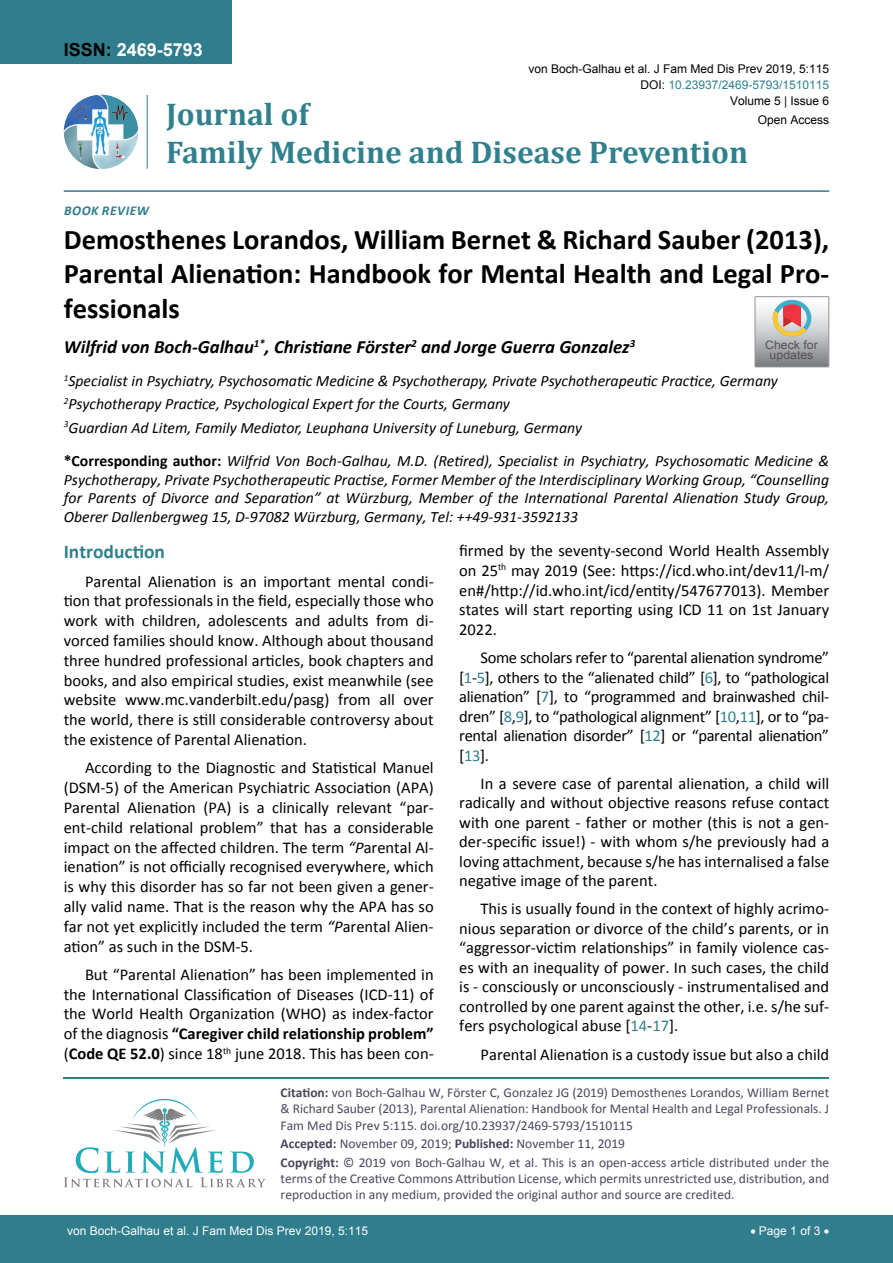
<style>
.page{position:relative;width:893px;height:1263px;background:#fff}
.page>*{position:absolute;margin:0;border:0;box-sizing:border-box;transform-origin:0 0}
.t1{font:700 31.5px/37.8px "Cambria";color:#30808d}
.t2{font:700 28.5px/34.5px "Calibri";color:#000;text-align:justify}
.t3{font:700 19.5px "Calibri";color:#30808d}
.t4{font:italic 700 18.75px "Calibri";color:#000}
.t5{font:700 18px "Arial";color:#fff}
.t6{font:16.5px/19.8px "Calibri";color:#000;text-align:justify}
.t7{font:italic 15.75px/18.9px "Calibri";color:#000}
.t8{font:13.5px/16.2px "Calibri";color:#47475c}
.t9{font:italic 700 13.5px "Calibri";letter-spacing:.04em;color:#307d8d}
.t10{font:12px "Arial";color:#000}
.t11{font:12px "Arial";color:#fff}
.t12{font:12px "Arial";color:#30808d}
.t13{font:11.7px/10.1px "Arial";color:#535353;text-align:center;scale:1.06 1}
.s1{color:#000}
.s2{font-weight:700;font-style:normal}
.s3{font-style:italic}
.s4{font-weight:700}
.s5{color:#30808d}
</style>
<div class="page">
<div style="left:0;top:0;width:231px;height:64px;background:#307d8d"></div>
<img style="left:64px;top:95px;width:74px;height:74px;border-radius:37px">
<hr style="left:147px;top:95px;width:1px;height:74px;background:#307d8d">
<hr style="left:64px;top:190px;width:765px;height:2px;background:#307d8d">
<div style="left:0;top:1216px;width:893px;height:47px;background:#307d8d"></div>
<hr style="left:64px;top:1077px;width:765px;height:1px;background:#30808d">
<svg style="left:64px;top:1099px;width:202px;height:88px"></svg>
<svg style="left:755px;top:297px;width:74px;height:70px;background:#bdb6b3"></svg>
<p class="t5" style="left:64px;top:38px;width:141px"><span class="s1">ISSN:</span> 2469-5793</p>
<p class="t9" style="left:64px;top:202px;width:86px">Book Review</p>
<p class="t10" style="left:528px;top:60px;width:302px">von Boch-Galhau et al. J Fam Med Dis Prev 2019, 5:115</p>
<p class="t10" style="left:730px;top:93px;width:101px">Volume 5 | Issue 6</p>
<p class="t12" style="left:640px;top:77px;width:190px"><span class="s1">DOI:</span> 10.23937/2469-5793/1510115</p>
<h1 class="t1" style="left:166px;top:94px;width:584px">Journal of<br>Family Medicine and Disease Prevention</h1>
<p class="t10" style="left:758px;top:112px;width:73px">Open Access</p>
<h2 class="t2" style="left:64px;top:222px;width:767px">Demosthenes Lorandos, William Bernet &amp; Richard Sauber (2013), Parental Alienation: Handbook for Mental Health and Legal Pro&shy;fessionals</h2>
<p class="t4" style="left:64px;top:335px;width:573px">Wilfrid von Boch-Galhau<sup>1*</sup>, Christiane Förster<sup>2</sup> and Jorge Guerra Gonzalez<sup>3</sup></p>
<p class="t7" style="left:64px;top:369px;width:716px;line-height:23.1px"><sup>1</sup>Specialist in Psychiatry, Psychosomatic Medicine &amp; Psychotherapy, Private Psychotherapeutic Practice, Germany<br><sup>2</sup>Psychotherapy Practice, Psychological Expert for the Courts, Germany<br><sup>3</sup>Guardian Ad Litem, Family Mediator, Leuphana University of Luneburg, Germany</p>
<p class="t7" style="left:64px;top:450px;width:767px;text-align:justify"><span class="s2">*Corresponding author:</span> Wilfrid Von Boch-Galhau, M.D. (Retired), Specialist in Psychiatry, Psychosomatic Medicine &amp; Psychotherapy, Private Psychotherapeutic Practise, Former Member of the Interdisciplinary Working Group, “Counselling for Parents of Divorce and Separation” at Würzburg, Member of the International Parental Alienation Study Group, Oberer Dallenbergweg 15, D-97082 Würzburg, Germany, Tel: ++49-931-3592133</p>
<p class="t13" style="left:765px;top:340px;width:51px">Check for updates</p>
<p class="t3" style="left:64px;top:539px;width:103px">Introduction</p>
<p class="t6" style="left:64px;top:571px;width:371px;text-indent:21px">Parental Alienation is an important mental condi&shy;tion that professionals in the field, especially those who work with children, adolescents and adults from di&shy;vorced families should know. Although about thousand three hundred professional articles, book chapters and books, and also empirical studies, exist meanwhile (see website www.mc.vanderbilt.edu/pasg) from all over the world, there is still considerable controversy about the existence of Parental Alienation.</p>
<p class="t6" style="left:64px;top:758px;width:371px;text-indent:21px">According to the Diagnostic and Statistical Manuel (DSM-5) of the American Psychiatric Association (APA)<br>Parental Alienation (PA) is a clinically relevant “par&shy;ent-child relational problem” that has a considerable impact on the affected children. The term <span class="s3">“P</span>arental Al&shy;ienation” is not officially recognised everywhere, which is why this disorder has so far not been given a gener&shy;ally valid name. That is the reason why the APA has so far not yet explicitly included the term <span class="s3">“P</span>arental Alien&shy;ation” as such in the DSM-5.</p>
<p class="t6" style="left:64px;top:964px;width:371px;text-indent:21px">But “Parental Alienation” has been implemented in the International Classification of Diseases (ICD-11) of the World Health Organization (WHO) as index-factor of the diagnosis <span class="s4">“Caregiver child relationship problem” </span>(<span class="s4">Code QE 52.0</span>) since 18<sup>th</sup> june 2018. This has been con-</p>
<p class="t6" style="left:459px;top:541px;width:371px">firmed by the seventy-second World Health Assembly on 25<sup>th</sup> may 2019 (See: https://icd.who.int/dev11/l-m/ en#/http://id.who.int/icd/entity/547677013). Member states will start reporting using ICD 11 on 1st January 2022.</p>
<p class="t6" style="left:459px;top:648px;width:371px;text-indent:21px">Some scholars refer to “parental alienation syndrome” [<span class="s5">1</span>-<span class="s5">5</span>], others to the “alienated child” [<span class="s5">6</span>], to “pathological alienation” [<span class="s5">7</span>], to “programmed and brainwashed chil&shy;dren” [<span class="s5">8</span>,<span class="s5">9</span>], to “pathological alignment” [<span class="s5">10</span>,<span class="s5">11</span>], or to “pa&shy;rental alienation disorder” [<span class="s5">12</span>] or “parental alienation” [<span class="s5">13</span>].</p>
<p class="t6" style="left:459px;top:774px;width:371px;text-indent:21px">In a severe case of parental alienation, a child will radically and without objective reasons refuse contact with one parent - father or mother (this is not a gen&shy;der-specific issue!) - with whom s/he previously had a loving attachment, because s/he has internalised a false negative image of the parent.</p>
<p class="t6" style="left:459px;top:899px;width:371px;text-indent:21px">This is usually found in the context of highly acrimo&shy;nious separation or divorce of the child’s parents, or in “aggressor-victim relationships” in family violence cas&shy;es with an inequality of power. In such cases, the child is - consciously or unconsciously - instrumentalised and controlled by one parent against the other, i.e. s/he suf&shy;fers psychological abuse [<span class="s5">14</span>-<span class="s5">17</span>].</p>
<p class="t6" style="left:481px;top:1044px;width:350px">Parental Alienation is a custody issue but also a child</p>
<p class="t8" style="left:281px;top:1084px;width:550px;text-align:justify"><span class="s4">Citation:</span> von Boch-Galhau W, Förster C, Gonzalez JG (2019) Demosthenes Lorandos, William Bernet &amp; Richard Sauber (2013), Parental Alienation: Handbook for Mental Health and Legal Professionals. J Fam Med Dis Prev 5:115. doi.org/10.23937/2469-5793/1510115</p>
<p class="t8" style="left:281px;top:1134px;width:550px;line-height:18.6px"><span class="s4">Accepted:</span> November 09, 2019; <span class="s4">Published:</span> November 11, 2019<br><span class="s4">Copyright:</span> © 2019 von Boch-Galhau W, et al. This is an open-access article distributed under the</p>
<p class="t8" style="left:281px;top:1170px;width:550px">terms of the Creative Commons Attribution License, which permits unrestricted use, distribution, and reproduction in any medium, provided the original author and source are credited.</p>
<p class="t11" style="left:67px;top:1222px;width:302px">von Boch-Galhau et al. J Fam Med Dis Prev 2019, 5:115</p>
<p class="t11" style="left:750px;top:1222px;width:80px">• Page 1 of 3 •</p>
</div>
